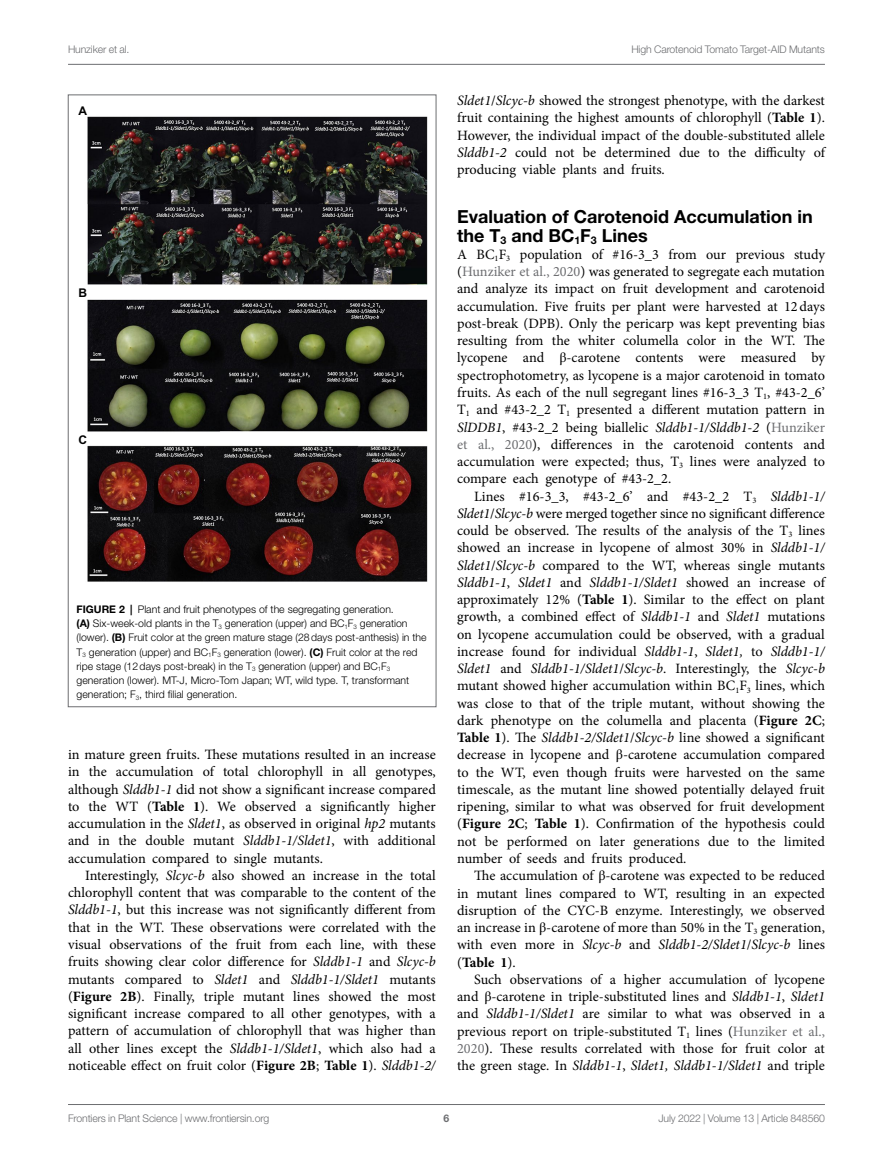
<style>
.page{position:relative;width:893px;height:1170px;background:#fff}
.page>*{position:absolute;margin:0;border:0;box-sizing:border-box;transform-origin:0 0}
.HEAD_2{font:700 18px/18.8px "Helvetica Neue LT Std";color:#000}
.TEXT{font:14.25px/17.2px "Minion Pro";color:#000;text-align:justify}
.TEXT_FLUSH{font:14.25px/17.2px "Minion Pro";color:#000;text-align:justify}
.t1{font:700 12px "Arial";color:#000}
.FIG_LEG{font:300 10.5px/14.2px "Helvetica Neue LT Std";color:#000}
.t2{font:300 10.5px "Helvetica Neue LT Std";letter-spacing:-.015em;color:#6d6e71}
.t3{font:700 10.5px "Helvetica Neue LT Std";color:#6d6e71}
.s1{font-weight:700}
.s2{font-style:italic}
.s3{color:#6d6e71}
.s4{font-family:"STIX General"}
</style>
<div class="page">
<hr style="left:68px;top:64px;width:757px;height:1px;background:#6d6e71">
<hr style="left:68px;top:1104px;width:757px;height:1px;background:#6d6e71">
<img style="left:87px;top:116px;width:340px;height:466px">
<p class="t2" style="left:68px;top:42px;width:63px">Hunziker et al.</p>
<p class="t2" style="left:631px;top:42px;width:195px">High Carotenoid Tomato Target-AID Mutants</p>
<p class="t1" style="left:79px;top:102px;width:10px">A</p>
<p class="t1" style="left:79px;top:284px;width:10px">B</p>
<p class="t1" style="left:79px;top:431px;width:10px">C</p>
<p class="FIG_LEG" style="left:77px;top:601px;width:352px"><span class="s1">FIGURE 2 |</span> Plant and fruit phenotypes of the segregating generation.<br><span class="s1">(A)</span> Six-week-old plants in the T<sub>3</sub> generation (upper) and BC<sub>1</sub>F<sub>3</sub> generation (lower). <span class="s1">(B)</span> Fruit color at the green mature stage (28days post-anthesis) in the T<sub>3</sub> generation (upper) and BC<sub>1</sub>F<sub>3</sub> generation (lower). <span class="s1">(C)</span> Fruit color at the red ripe stage (12days post-break) in the T<sub>3</sub> generation (upper) and BC<sub>1</sub>F<sub>3 </sub>generation (lower). MT-J, Micro-Tom Japan; WT, wild type. T, transformant generation; F<sub>3</sub>, third filial generation.</p>
<p class="TEXT_FLUSH" style="left:68px;top:746px;width:369px">in mature green fruits. These mutations resulted in an increase in the accumulation of total chlorophyll in all genotypes, although <span class="s2">Slddb1-1</span> did not show a significant increase compared to the WT (<span class="s1">Table 1</span>). We observed a significantly higher accumulation in the <span class="s2">Sldet1</span>, as observed in original <span class="s2">hp2</span> mutants and in the double mutant <span class="s2">Slddb1-1/Sldet1</span>, with additional accumulation compared to single mutants.</p>
<p class="TEXT" style="left:68px;top:866px;width:369px;text-indent:17px">Interestingly, <span class="s2">Slcyc-b</span> also showed an increase in the total chlorophyll content that was comparable to the content of the <span class="s2">Slddb1-1</span>, but this increase was not significantly different from that in the WT. These observations were correlated with the visual observations of the fruit from each line, with these fruits showing clear color difference for <span class="s2">Slddb1-1</span> and <span class="s2">Slcyc-b </span>mutants compared to <span class="s2">Sldet1</span> and <span class="s2">Slddb1-1/Sldet1</span> mutants (<span class="s1">Figure 2B</span>). Finally, triple mutant lines showed the most significant increase compared to all other genotypes, with a pattern of accumulation of chlorophyll that was higher than all other lines except the <span class="s2">Slddb1-1/Sldet1</span>, which also had a noticeable effect on fruit color (<span class="s1">Figure 2B</span>; <span class="s1">Table 1</span>). <span class="s2">Slddb1-2/</span></p>
<p class="TEXT" style="left:457px;top:92px;width:369px"><span class="s2">Sldet1</span>/<span class="s2">Slcyc-b</span> showed the strongest phenotype, with the darkest fruit containing the highest amounts of chlorophyll (<span class="s1">Table 1</span>).<br>However, the individual impact of the double-substituted allele <span class="s2">Slddb1-2</span> could not be determined due to the difficulty of producing viable plants and fruits.</p>
<p class="HEAD_2" style="left:457px;top:207px;width:357px">Evaluation of Carotenoid Accumulation in the T<sub>3</sub> and BC<sub>1</sub>F<sub>3</sub> Lines</p>
<p class="TEXT_FLUSH" style="left:457px;top:246px;width:369px">A BC<sub>1</sub>F<sub>3</sub> population of #16-3_3 from our previous study (<span class="s3">Hunziker et al., 2020</span>) was generated to segregate each mutation and analyze its impact on fruit development and carotenoid accumulation. Five fruits per plant were harvested at 12days post-break (DPB). Only the pericarp was kept preventing bias resulting from the whiter columella color in the WT. The lycopene and <span class="s4">β</span>-carotene contents were measured by spectrophotometry, as lycopene is a major carotenoid in tomato fruits. As each of the null segregant lines #16-3_3 T<sub>1</sub>, #43-2_6’ T<sub>1</sub> and #43-2_2 T<sub>1</sub> presented a different mutation pattern in <span class="s2">SlDDB1</span>, #43-2_2 being biallelic <span class="s2">Slddb1-1/Slddb1-2</span> (<span class="s3">Hunziker et al., 2020</span>), differences in the carotenoid contents and accumulation were expected; thus, T<sub>3</sub> lines were analyzed to compare each genotype of #43-2_2.</p>
<p class="TEXT" style="left:457px;top:487px;width:369px;text-indent:17px">Lines #16-3_3, #43-2_6’ and #43-2_2 T<sub>3</sub> <span class="s2">Slddb1-1/ Sldet1</span>/<span class="s2">Slcyc-b</span> were merged together since no significant difference could be observed. The results of the analysis of the T<sub>3</sub> lines showed an increase in lycopene of almost 30% in <span class="s2">Slddb1-1/ Sldet1</span>/<span class="s2">Slcyc-b</span> compared to the WT, whereas single mutants <span class="s2">Slddb1-1</span>, <span class="s2">Sldet1</span> and <span class="s2">Slddb1-1/Sldet1</span> showed an increase of approximately 12% (<span class="s1">Table 1</span>). Similar to the effect on plant growth, a combined effect of <span class="s2">Slddb1-1</span> and <span class="s2">Sldet1</span> mutations on lycopene accumulation could be observed, with a gradual increase found for individual <span class="s2">Slddb1-1</span>, <span class="s2">Sldet1,</span> to <span class="s2">Slddb1-1/ Sldet1</span> and <span class="s2">Slddb1-1/Sldet1</span>/<span class="s2">Slcyc-b</span>. Interestingly, the <span class="s2">Slcyc-b </span>mutant showed higher accumulation within BC<sub>1</sub>F<sub>3</sub> lines, which was close to that of the triple mutant, without showing the dark phenotype on the columella and placenta (<span class="s1">Figure 2C</span>; <span class="s1">Table 1</span>). The <span class="s2">Slddb1-2/Sldet1</span>/<span class="s2">Slcyc-b</span> line showed a significant decrease in lycopene and <span class="s4">β</span>-carotene accumulation compared to the WT, even though fruits were harvested on the same timescale, as the mutant line showed potentially delayed fruit ripening, similar to what was observed for fruit development (<span class="s1">Figure 2C</span>; <span class="s1">Table 1</span>). Confirmation of the hypothesis could not be performed on later generations due to the limited number of seeds and fruits produced.</p>
<p class="TEXT" style="left:457px;top:867px;width:369px;text-indent:17px">The accumulation of <span class="s4">β</span>-carotene was expected to be reduced in mutant lines compared to WT, resulting in an expected disruption of the CYC-B enzyme. Interestingly, we observed an increase in <span class="s4">β</span>-carotene of more than 50% in the T<sub>3</sub> generation, with even more in <span class="s2">Slcyc-b</span> and <span class="s2">Slddb1-2/Sldet1</span>/<span class="s2">Slcyc-b</span> lines (<span class="s1">Table 1</span>).</p>
<p class="TEXT" style="left:457px;top:970px;width:369px;text-indent:17px">Such observations of a higher accumulation of lycopene and <span class="s4">β</span>-carotene in triple-substituted lines and <span class="s2">Slddb1-1</span>, <span class="s2">Sldet1 </span>and <span class="s2">Slddb1-1/Sldet1</span> are similar to what was observed in a previous report on triple-substituted T<sub>1</sub> lines (<span class="s3">Hunziker et al., 2020</span>). These results correlated with those for fruit color at the green stage. In <span class="s2">Slddb1-1</span>, <span class="s2">Sldet1, Slddb1-1/Sldet1</span> and triple</p>
<p class="t2" style="left:68px;top:1111px;width:203px">Frontiers in Plant Science | www.frontiersin.org</p>
<p class="t3" style="left:444px;top:1111px;width:7px">6</p>
<p class="t2" style="left:658px;top:1111px;width:168px">July 2022 | Volume 13 | Article 848560</p>
</div>
